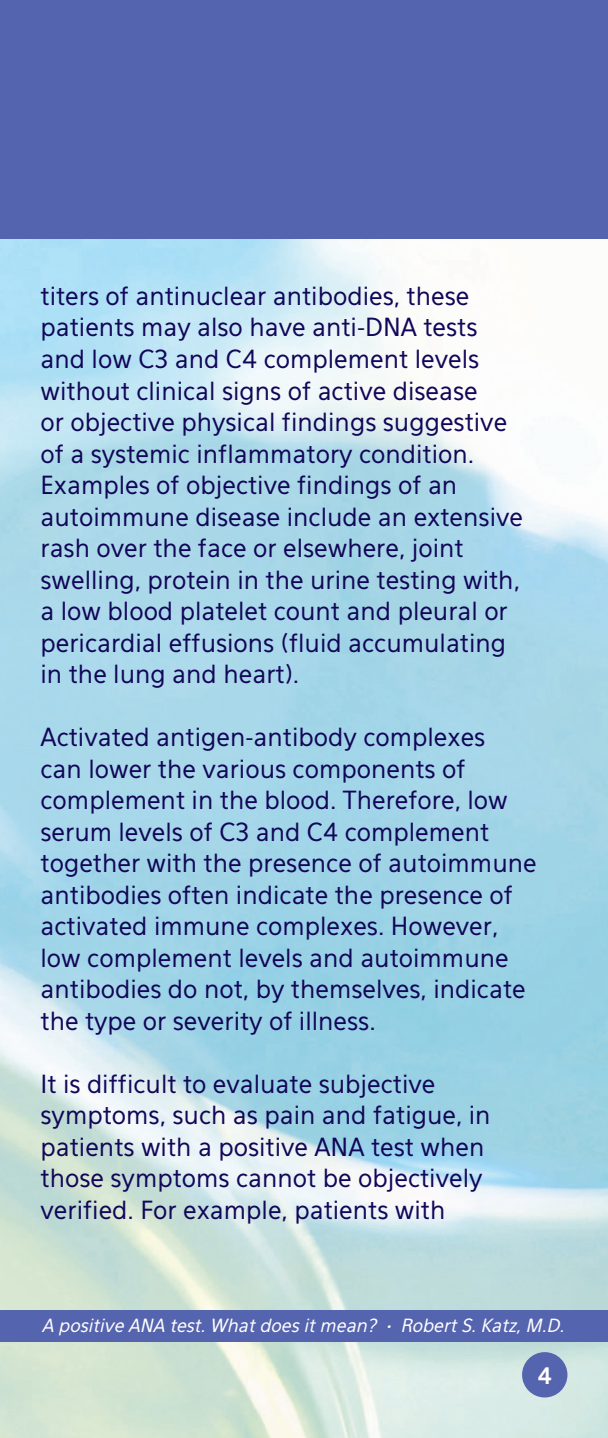
<style>
.page{position:relative;width:608px;height:1438px;background:#fff}
.page>*{position:absolute;margin:0;border:0;box-sizing:border-box;transform-origin:0 0}
.t1{font:24.75px/31.5px "Eau Sans";color:#110658}
.t2{font:700 22.5px "Eau Sans";color:#fff}
.t3{font:italic 18px "Eau Sans Book Lining";color:#fff}
</style>
<div class="page">
<img style="left:0;top:239px;width:608px;height:1199px">
<div style="left:0;top:0;width:608px;height:239px;background:#5564ae"></div>
<div style="left:0;top:1309px;width:608px;height:32px;background:#5564ae"></div>
<div style="left:522px;top:1352px;width:45px;height:45px;background:#5564ae;border-radius:50%"></div>
<p class="t1" style="left:40px;top:280px;width:484px">titers of antinuclear antibodies, these patients may also have anti-DNA tests and low C3 and C4 complement levels without clinical signs of active disease<br>or objective physical findings suggestive of a systemic inflammatory condition.<br>Examples of objective findings of an autoimmune disease include an extensive rash over the face or elsewhere, joint swelling, protein in the urine testing with, a low blood platelet count and pleural or pericardial effusions (fluid accumulating in the lung and heart).</p>
<p class="t1" style="left:40px;top:721px;width:497px">Activated antigen-antibody complexes<br>can lower the various components of complement in the blood. Therefore, low serum levels of C3 and C4 complement together with the presence of autoimmune antibodies often indicate the presence of activated immune complexes. However, low complement levels and autoimmune antibodies do not, by themselves, indicate the type or severity of illness.</p>
<p class="t1" style="left:40px;top:1068px;width:451px">It is difficult to evaluate subjective symptoms, such as pain and fatigue, in patients with a positive ANA test when those symptoms cannot be objectively verified. For example, patients with</p>
<p class="t3" style="left:43px;top:1315px;width:523px">A positive ANA test. What does it mean? • Robert S. Katz, M.D.</p>
<p class="t2" style="left:537px;top:1362px;width:16px">4</p>
</div>
